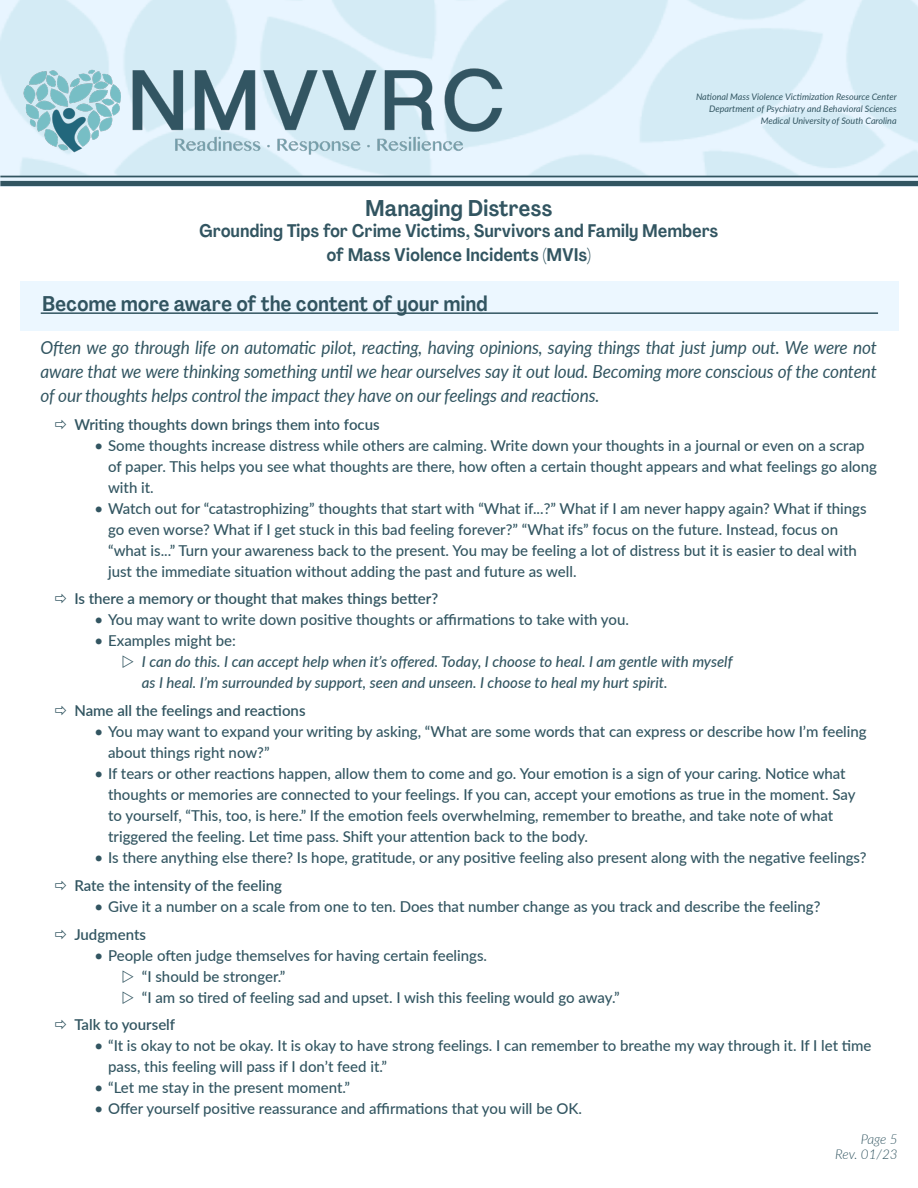
<style>
.page{position:relative;width:918px;height:1188px;background:#fff}
.page>*{position:absolute;margin:0;border:0;box-sizing:border-box;transform-origin:0 0}
.Tip_Sheet_Title{font:700 22.5px "Agrandir Text";letter-spacing:-.01em;color:#325561;scale:.96 1}
.Sections{font:700 21px "Agrandir Text";letter-spacing:-.01em;color:#325561;scale:.95 1}
.Sub_Header{font:italic 18px/24px "Lato";letter-spacing:-.01em;color:#325561;text-align:justify;scale:.96 1}
.Tip_Sheet_Title-2{font:700 18px/24px "Agrandir Text";letter-spacing:-.01em;color:#325561;text-align:center;scale:.96 1}
.t1{font:500 15px/21px "Lato";color:#325561}
.t2{font:600 15px "Lato";color:#325561}
.t3{font:italic 500 15px/21px "Lato";color:#325561}
.Tip_Sheet_Body_Copy{font:italic 300 13.5px "Lato";letter-spacing:-.005em;color:#325561}
.t4{font:italic 9px "Lato";color:#325561}
</style>
<div class="page">
<div style="left:0;top:0;width:918px;height:186px;background:linear-gradient(to right,#deecf6,#deecf6)"></div>
<img style="left:0;top:0;width:918px;height:176px">
<img style="left:19px;top:51px;width:497px;height:109px">
<hr style="left:0;top:176px;width:918px;height:1px;background:#325561">
<div style="left:0;top:181px;width:918px;height:5px;background:#325561"></div>
<div style="left:20px;top:281px;width:879px;height:50px;background:#ecf7ff"></div>
<hr style="left:41px;top:312px;width:837px;height:2px;background:#325561">
<p class="t4" style="left:696px;top:90px;width:202px">National Mass Violence Victimization Resource Center</p>
<p class="t4" style="left:709px;top:102px;width:189px">Department of Psychiatry and Behavioral Sciences</p>
<p class="t4" style="left:761px;top:114px;width:137px">Medical University of South Carolina</p>
<p class="Tip_Sheet_Title" style="left:365px;top:194px;width:197px">Managing Distress</p>
<p class="Tip_Sheet_Title-2" style="left:199px;top:219px;width:542px">Grounding Tips for Crime Victims, Survivors and Family Members of Mass Violence Incidents (MVIs)</p>
<p class="Sections" style="left:42px;top:290px;width:471px">Become more aware of the content of your mind</p>
<p class="Sub_Header" style="left:41px;top:335px;width:873px">Often we go through life on automatic pilot, reacting, having opinions, saying things that just jump out. We were not aware that we were thinking something until we hear ourselves say it out loud. Becoming more conscious of the content of our thoughts helps control the impact they have on our feelings and reactions.</p>
<p class="t2" style="left:74px;top:413px;width:307px">Writing thoughts down brings them into focus</p>
<p class="t1" style="left:108px;top:434px;width:770px;text-indent:-14px">• Some thoughts increase distress while others are calming. Write down your thoughts in a journal or even on a scrap of paper. This helps you see what thoughts are there, how often a certain thought appears and what feelings go along with it.</p>
<p class="t1" style="left:108px;top:497px;width:760px;text-indent:-14px">• Watch out for “catastrophizing” thoughts that start with “What if...?” What if I am never happy again? What if things go even worse? What if I get stuck in this bad feeling forever?” “What ifs” focus on the future. Instead, focus on “what is...” Turn your awareness back to the present. You may be feeling a lot of distress but it is easier to deal with just the immediate situation without adding the past and future as well.</p>
<p class="t2" style="left:74px;top:588px;width:365px">Is there a memory or thought that makes things better?</p>
<p class="t1" style="left:95px;top:609px;width:536px">• You may want to write down positive thoughts or affirmations to take with you.</p>
<p class="t1" style="left:95px;top:630px;width:143px">• Examples might be:</p>
<p class="t3" style="left:142px;top:651px;width:592px">I can do this. I can accept help when it’s offered. Today, I choose to heal. I am gentle with myself as I heal. I’m surrounded by support, seen and unseen. I choose to heal my hurt spirit.</p>
<p class="t2" style="left:74px;top:700px;width:233px">Name all the feelings and reactions</p>
<p class="t1" style="left:108px;top:721px;width:760px;text-indent:-14px">• You may want to expand your writing by asking, “What are some words that can express or describe how I’m feeling about things right now?”</p>
<p class="t1" style="left:108px;top:763px;width:749px;text-indent:-14px">• If tears or other reactions happen, allow them to come and go. Your emotion is a sign of your caring. Notice what thoughts or memories are connected to your feelings. If you can, accept your emotions as true in the moment. Say to yourself, “This, too, is here.” If the emotion feels overwhelming, remember to breathe, and take note of what triggered the feeling. Let time pass. Shift your attention back to the body.</p>
<p class="t1" style="left:95px;top:847px;width:774px">• Is there anything else there? Is hope, gratitude, or any positive feeling also present along with the negative feelings?</p>
<p class="t2" style="left:74px;top:875px;width:209px">Rate the intensity of the feeling</p>
<p class="t1" style="left:95px;top:895px;width:727px">• Give it a number on a scale from one to ten. Does that number change as you track and describe the feeling?</p>
<p class="t2" style="left:74px;top:923px;width:73px">Judgments</p>
<p class="t1" style="left:95px;top:944px;width:394px">• People often judge themselves for having certain feelings.</p>
<p class="t1" style="left:142px;top:965px;width:145px">“I should be stronger.”</p>
<p class="t1" style="left:142px;top:986px;width:479px">“I am so tired of feeling sad and upset. I wish this feeling would go away.”</p>
<p class="t2" style="left:74px;top:1014px;width:102px">Talk to yourself</p>
<p class="t1" style="left:108px;top:1035px;width:765px;text-indent:-14px">• “It is okay to not be okay. It is okay to have strong feelings. I can remember to breathe my way through it. If I let time pass, this feeling will pass if I don’t feed it.”</p>
<p class="t1" style="left:95px;top:1077px;width:257px">• “Let me stay in the present moment.”</p>
<p class="t1" style="left:95px;top:1098px;width:489px">• Offer yourself positive reassurance and affirmations that you will be OK.</p>
<p class="Tip_Sheet_Body_Copy" style="left:861px;top:1130px;width:39px">Page 5</p>
<p class="Tip_Sheet_Body_Copy" style="left:835px;top:1145px;width:64px">Rev. 01/23</p>
</div>
